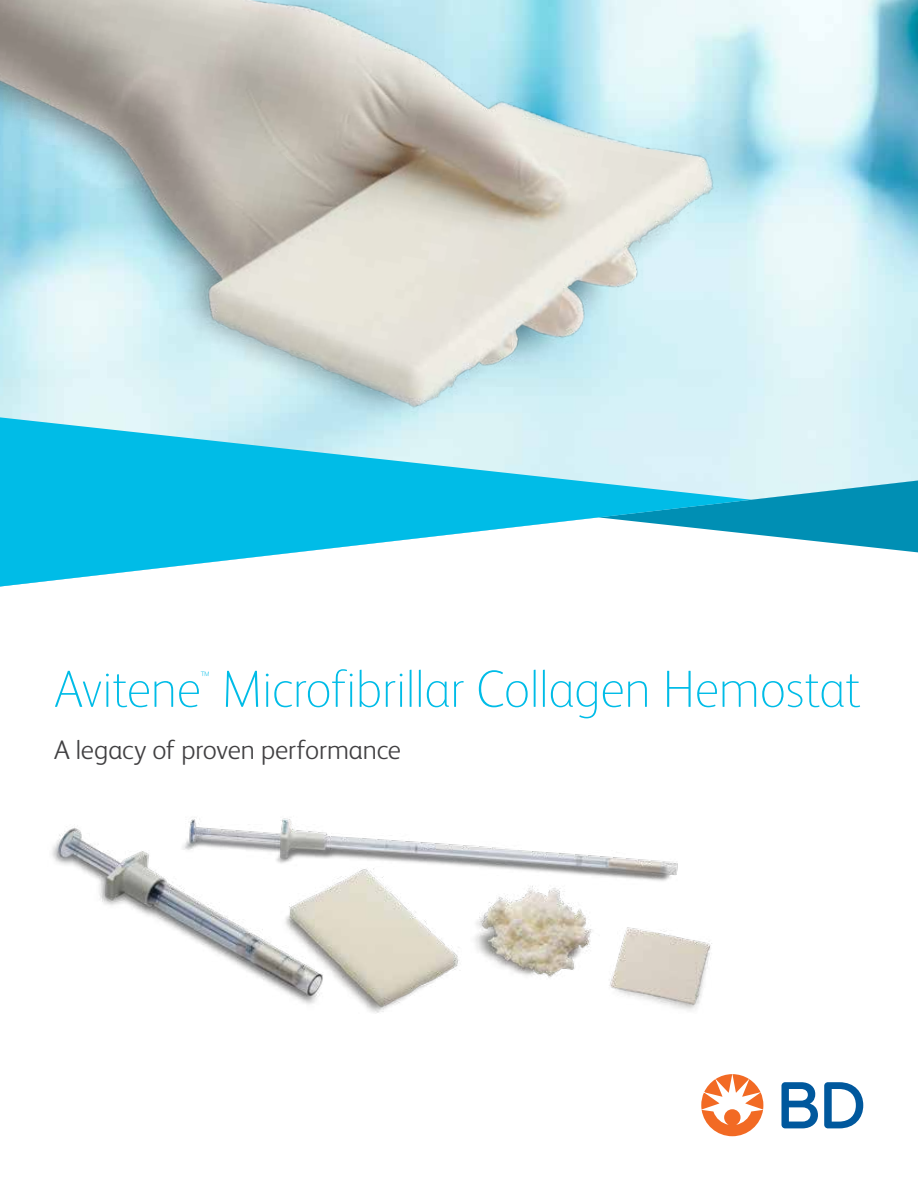
<style>
.page{position:relative;width:918px;height:1188px;background:#fff}
.page>*{position:absolute;margin:0;border:0;box-sizing:border-box;transform-origin:0 0}
.t1{font:100 52.5px "FS Albert Pro";letter-spacing:-.015em;color:#00bce7}
.t2{font:300 27px "FS Albert Pro";letter-spacing:-.005em;color:#414042}
.t3{font:100 13.8px "FS Albert Pro";color:#00bce7}
</style>
<div class="page">
<svg style="left:781px;top:1082px;width:82px;height:46px"></svg>
<svg style="left:701px;top:1074px;width:62px;height:62px"></svg>
<img style="left:776px;top:0;width:142px;height:553px">
<svg style="left:752px;top:481px;width:166px;height:71px;background:#36a7c4"></svg>
<svg style="left:0;top:502px;width:752px;height:85px;fill:#00bce7"></svg>
<img style="left:0;top:0;width:776px;height:502px">
<img style="left:52px;top:818px;width:660px;height:196px">
<p class="t1" style="left:54px;top:655px;width:809px">Avitene Microfibrillar Collagen Hemostat</p>
<p class="t3" style="left:201px;top:667px;width:10px">™</p>
<p class="t2" style="left:54px;top:731px;width:349px">A legacy of proven performance</p>
</div>
